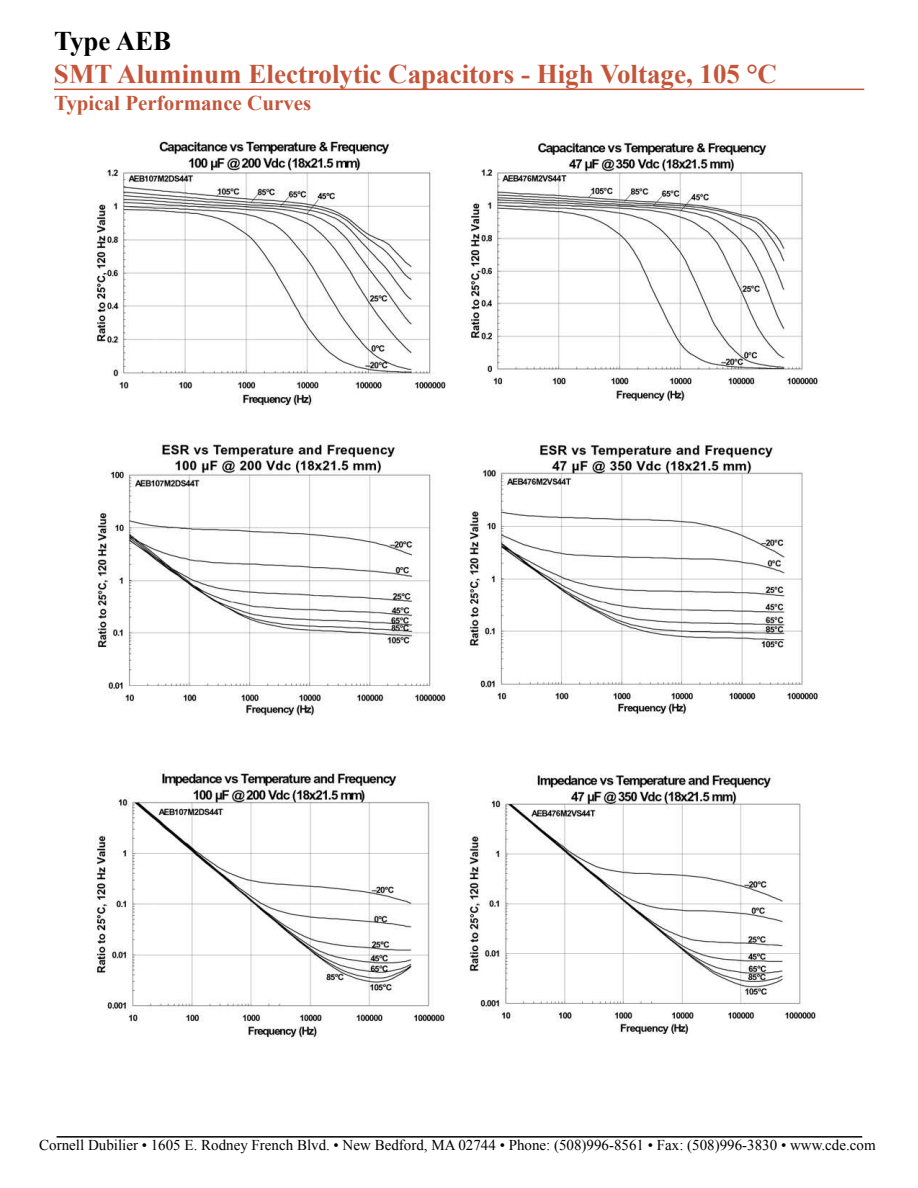
<style>
.page{position:relative;width:918px;height:1188px;background:#fff}
.page>*{position:absolute;margin:0;border:0;box-sizing:border-box;transform-origin:0 0}
.t1{font:700 27px "Times New Roman";color:#c4553a}
.t2{font:700 27px "Times New Roman";color:#000}
.t3{font:700 21px "Times New Roman";color:#c4553a}
.t4{font:15px "Times New Roman";color:#000}
</style>
<div class="page">
<hr style="left:54px;top:89px;width:810px;height:1px;background:#c4553a">
<hr style="left:57px;top:1136px;width:805px;height:2px;background:#000">
<img style="left:94px;top:141px;width:726px;height:899px">
<h1 class="t2" style="left:54px;top:32px;width:119px">Type AEB</h1>
<h1 class="t1" style="left:54px;top:65px;width:725px">SMT Aluminum Electrolytic Capacitors - High Voltage, 105 °C</h1>
<h2 class="t3" style="left:54px;top:89px;width:259px">Typical Performance Curves</h2>
<p class="t4" style="left:39px;top:1140px;width:838px">Cornell Dubilier • 1605 E. Rodney French Blvd. • New Bedford, MA 02744 • Phone: (508)996-8561 • Fax: (508)996-3830 • www.cde.com</p>
</div>
